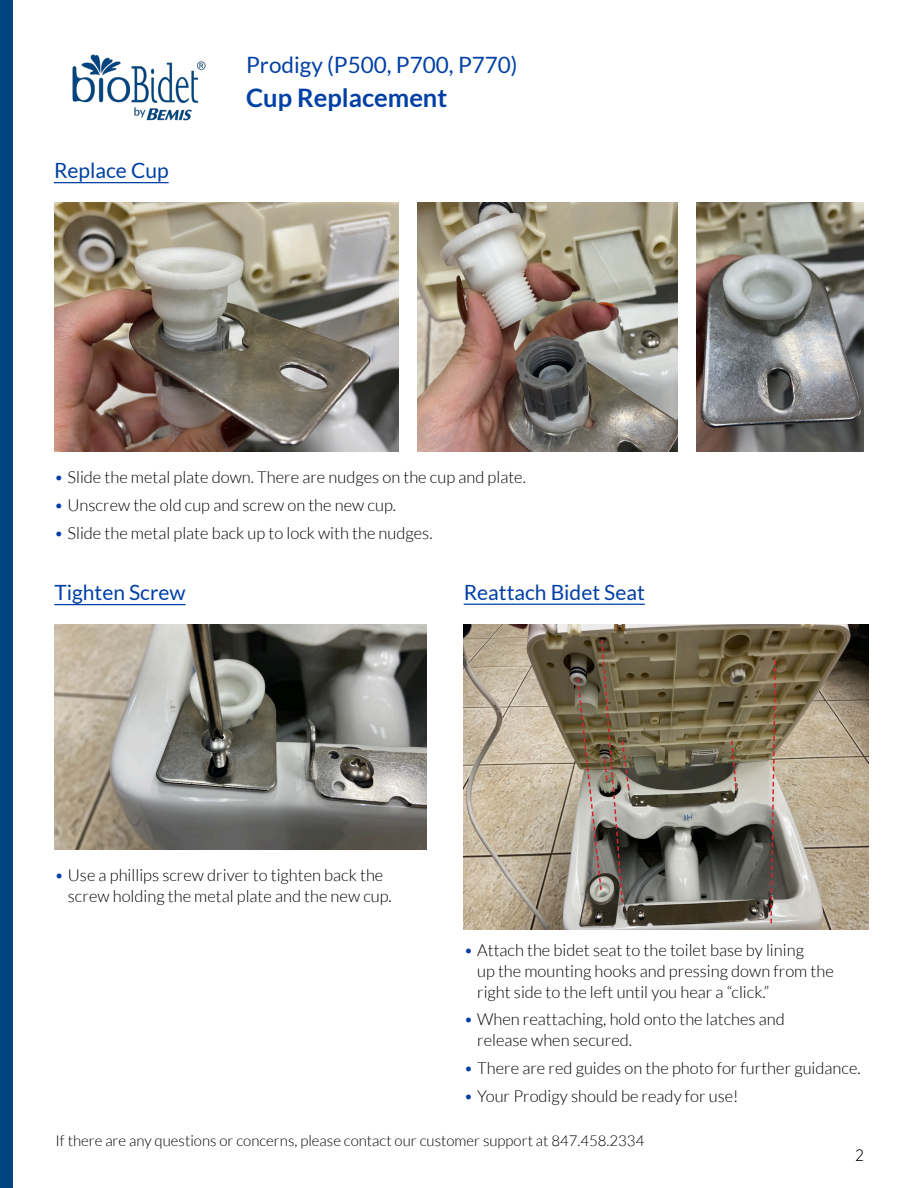
<style>
.page{position:relative;width:918px;height:1188px;background:#fff}
.page>*{position:absolute;margin:0;border:0;box-sizing:border-box;transform-origin:0 0}
.t1{font:700 25.5px "Lato";color:#0040a6}
.t2{font:22.5px "Lato";color:#0040a6}
.SubHeaders{font:21px "Lato";color:#0040a6}
.t3{font:300 16.5px/21px "Lato";color:#000}
.t4{font:300 16.5px "Gotham Narrow";color:#000}
.Body{font:300 15px "Lato";color:#000}
.s1{color:#0040a6}
</style>
<div class="page">
<div style="left:0;top:0;width:13px;height:1188px;background:#004580"></div>
<img style="left:72px;top:54px;width:134px;height:67px">
<hr style="left:54px;top:182px;width:115px;height:1px;background:#0040a6">
<img style="left:54px;top:203px;width:345px;height:249px">
<img style="left:418px;top:203px;width:260px;height:249px">
<img style="left:696px;top:203px;width:168px;height:248px">
<hr style="left:54px;top:604px;width:132px;height:1px;background:#0040a6">
<img style="left:54px;top:625px;width:372px;height:224px">
<hr style="left:464px;top:604px;width:181px;height:1px;background:#0040a6">
<img style="left:464px;top:624px;width:404px;height:306px">
<img style="left:576px;top:638px;width:54px;height:266px">
<svg style="left:730px;top:739px;width:8px;height:51px"></svg>
<svg style="left:770px;top:659px;width:7px;height:266px;background:#907466"></svg>
<p class="SubHeaders" style="left:54px;top:159px;width:116px">Replace Cup</p>
<h2 class="t2" style="left:246px;top:52px;width:273px">Prodigy (P500, P700, P770)</h2>
<h1 class="t1" style="left:246px;top:83px;width:203px">Cup Replacement</h1>
<p class="t3" style="left:54px;top:467px;width:473px"><span class="s1">•</span> Slide the metal plate down. There are nudges on the cup and plate.</p>
<p class="t3" style="left:54px;top:495px;width:344px"><span class="s1">•</span> Unscrew the old cup and screw on the new cup.</p>
<p class="t3" style="left:54px;top:523px;width:380px"><span class="s1">•</span> Slide the metal plate back up to lock with the nudges.</p>
<p class="SubHeaders" style="left:54px;top:581px;width:133px">Tighten Screw</p>
<p class="SubHeaders" style="left:464px;top:580px;width:183px">Reattach Bidet Seat</p>
<p class="t3" style="left:68px;top:865px;width:326px;text-indent:-14px"><span class="s1">•</span> Use a phillips screw driver to tighten back the screw holding the metal plate and the new cup.</p>
<p class="t3" style="left:477px;top:939px;width:358px;text-indent:-14px"><span class="s1">•</span> Attach the bidet seat to the toilet base by lining<br>up the mounting hooks and pressing down from the right side to the left until you hear a “click.”</p>
<p class="t3" style="left:477px;top:1009px;width:309px;text-indent:-14px"><span class="s1">•</span> When reattaching, hold onto the latches and release when secured.</p>
<p class="t3" style="left:464px;top:1058px;width:399px"><span class="s1">•</span> There are red guides on the photo for further guidance.</p>
<p class="t3" style="left:464px;top:1086px;width:276px"><span class="s1">•</span> Your Prodigy should be ready for use!</p>
<p class="Body" style="left:56px;top:1133px;width:590px">If there are any questions or concerns, please contact our customer support at 847.458.2334</p>
<p class="t4" style="left:856px;top:1145px;width:10px">2</p>
</div>
